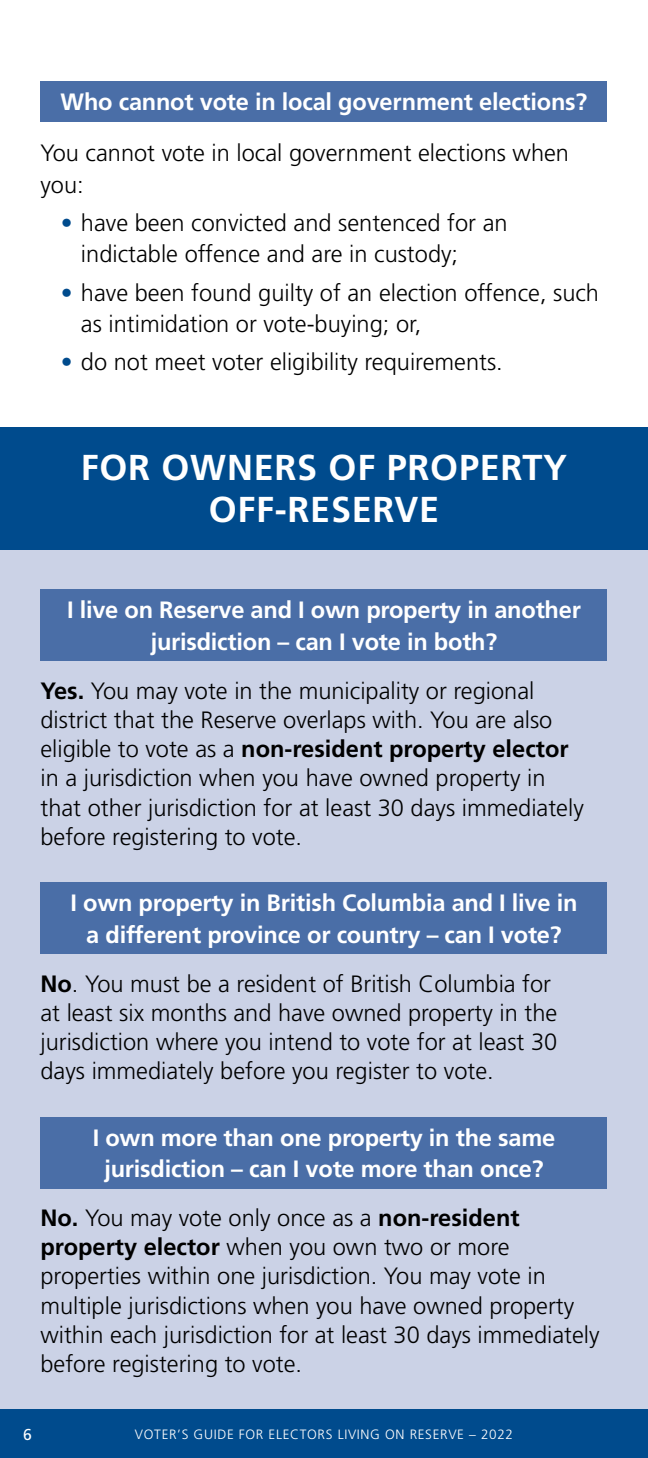
<style>
.page{position:relative;width:648px;height:1458px;background:#fff}
.page>*{position:absolute;margin:0;border:0;box-sizing:border-box;transform-origin:0 0}
.t1{font:700 36px/42.8px "Frutiger LT Std";letter-spacing:.02em;color:#fff;text-align:center}
.t2{font:300 23.62px/29.2px "Frutiger LT Std";color:#000}
.t3{font:700 23.62px/31.5px "Frutiger LT Std";letter-spacing:-.01em;color:#fff;text-align:center}
.t4{font:15.75px "Frutiger LT Std";color:#fff}
.t5{font:300 13.5px "Frutiger LT Std";letter-spacing:.05em;color:#fff}
.s1{color:#004b8d}
.s2{font-weight:700}
</style>
<div class="page">
<div style="left:40px;top:81px;width:568px;height:41px;background:#4a6ea7"></div>
<div style="left:0;top:427px;width:648px;height:1011px;background:#cbd2e6"></div>
<div style="left:40px;top:589px;width:568px;height:72px;background:#4a6ea7"></div>
<div style="left:40px;top:882px;width:568px;height:72px;background:#4a6ea7"></div>
<div style="left:40px;top:1117px;width:568px;height:72px;background:#4a6ea7"></div>
<div style="left:0;top:427px;width:648px;height:123px;background:#004b8d"></div>
<div style="left:0;top:1409px;width:648px;height:49px;background:#004b8d"></div>
<p class="t3" style="left:61px;top:86px;width:528px">Who cannot vote in local government elections?</p>
<p class="t2" style="left:41px;top:138px;width:530px;line-height:31.5px">You cannot vote in local government elections when you:</p>
<p class="t2" style="left:81px;top:207px;width:428px;line-height:31.5px;text-indent:-20px"><span class="s1">•</span> have been convicted and sentenced for an indictable offence and are in custody;</p>
<p class="t2" style="left:81px;top:277px;width:520px;line-height:31.5px;text-indent:-20px"><span class="s1">•</span> have been found guilty of an election offence, such as intimidation or vote-buying; or,</p>
<p class="t2" style="left:61px;top:348px;width:444px"><span class="s1">•</span> do not meet voter eligibility requirements.</p>
<h1 class="t1" style="left:81px;top:446px;width:488px">FOR OWNERS OF PROPERTY<br>OFF-RESERVE</h1>
<p class="t3" style="left:67px;top:594px;width:515px">I live on Reserve and I own property in another jurisdiction – can I vote in both?</p>
<p class="t2" style="left:40px;top:676px;width:545px"><span class="s2">Yes.</span> You may vote in the municipality or regional district that the Reserve overlaps with. You are also eligible to vote as a <span class="s2">non-resident property elector </span>in a jurisdiction when you have owned property in that other jurisdiction for at least 30 days immediately before registering to vote.</p>
<p class="t3" style="left:70px;top:887px;width:509px">I own property in British Columbia and I live in a different province or country – can I vote?</p>
<p class="t2" style="left:41px;top:969px;width:518px"><span class="s2">No</span>. You must be a resident of British Columbia for at least six months and have owned property in the jurisdiction where you intend to vote for at least 30 days immediately before you register to vote.</p>
<p class="t3" style="left:93px;top:1122px;width:464px">I own more than one property in the same jurisdiction – can I vote more than once?</p>
<p class="t2" style="left:40px;top:1204px;width:561px"><span class="s2">No.</span> You may vote only once as a <span class="s2">non-resident property elector</span> when you own two or more properties within one jurisdiction. You may vote in multiple jurisdictions when you have owned property within each jurisdiction for at least 30 days immediately before registering to vote.</p>
<p class="t4" style="left:23px;top:1425px;width:10px">6</p>
<p class="t5" style="left:135px;top:1426px;width:380px">VOTER’S GUIDE FOR ELECTORS LIVING ON RESERVE – 2022</p>
</div>
